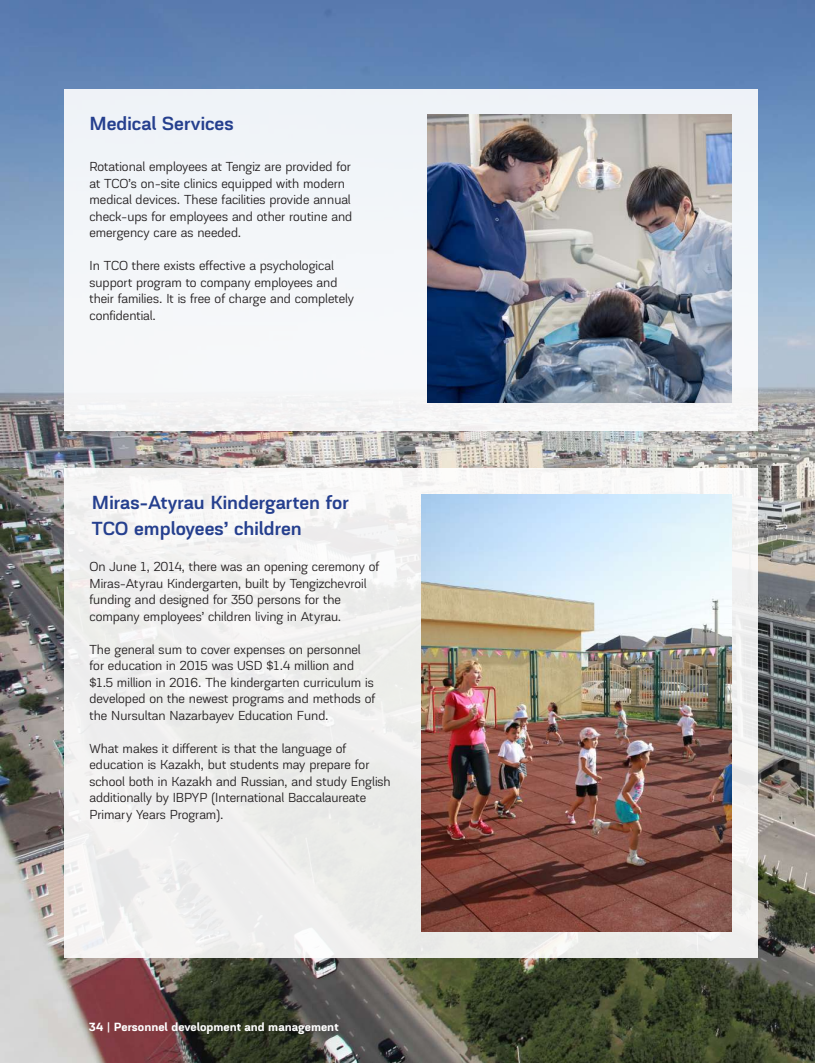
<style>
.page{position:relative;width:815px;height:1063px;background:#fff}
.page>*{position:absolute;margin:0;border:0;box-sizing:border-box;transform-origin:0 0}
.t1{font:700 20px/26.2px "Akzentica 4 F Semi";color:#253f8e}
.t2{font:13.75px/16.5px "Akzentica 4 F";color:#231f20}
.t3{font:700 12.5px "Akzentica 4 F";color:#fff}
</style>
<div class="page">
<img style="left:0;top:0;width:815px;height:1063px">
<div style="left:65px;top:89px;width:693px;height:342px;background:#f3f6f9"></div>
<div style="left:65px;top:469px;width:693px;height:489px;background:#efefee"></div>
<img style="left:427px;top:115px;width:304px;height:287px">
<img style="left:421px;top:494px;width:310px;height:438px">
<h1 class="t1" style="left:89px;top:109px;width:146px">Medical Services</h1>
<p class="t2" style="left:89px;top:157px;width:264px">Rotational employees at Tengiz are provided for at TCO’s on-site clinics equipped with modern medical devices. These facilities provide annual check-ups for employees and other routine and emergency care as needed.</p>
<p class="t2" style="left:89px;top:256px;width:266px">In TCO there exists effective a psychological support program to company employees and their families. It is free of charge and completely confidential.</p>
<h1 class="t1" style="left:92px;top:488px;width:258px">Miras-Atyrau Kindergarten for<br>TCO employees’ children</h1>
<p class="t2" style="left:89px;top:558px;width:291px">On June 1, 2014, there was an opening ceremony of Miras-Atyrau Kindergarten, built by Tengizchevroil funding and designed for 350 persons for the company employees’ children living in Atyrau.</p>
<p class="t2" style="left:89px;top:640px;width:287px">The general sum to cover expenses on personnel for education in 2015 was USD $1.4 million and $1.5 million in 2016. The kindergarten curriculum is developed on the newest programs and methods of the Nursultan Nazarbayev Education Fund.</p>
<p class="t2" style="left:89px;top:739px;width:303px">What makes it different is that the language of education is Kazakh, but students may prepare for school both in Kazakh and Russian, and study English additionally by IBPYP (International Baccalaureate Primary Years Program).</p>
<p class="t3" style="left:89px;top:1018px;width:251px">34 | Personnel development and management</p>
</div>
